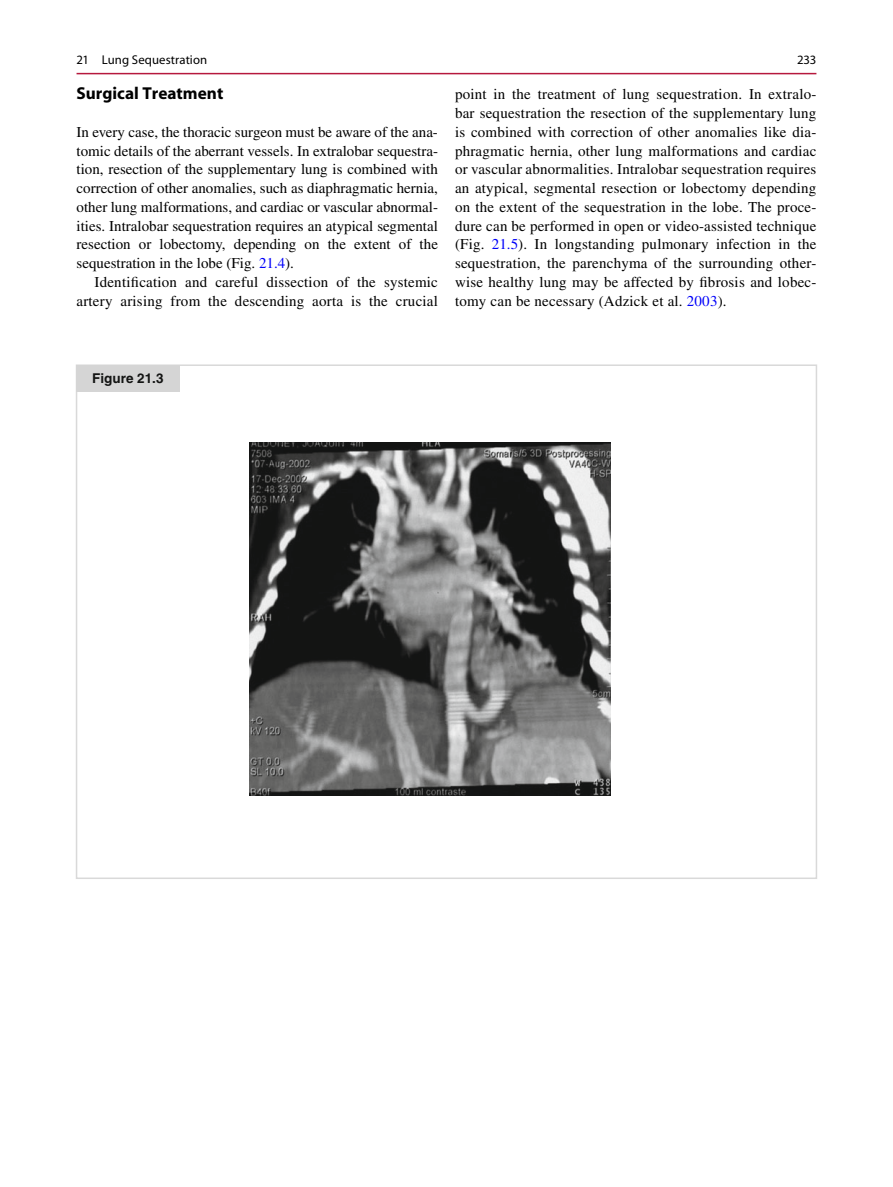
<style>
.page{position:relative;width:893px;height:1187px;background:#fff}
.page>*{position:absolute;margin:0;border:0;box-sizing:border-box;transform-origin:0 0}
.t1{font:700 17.25px "Myriad";color:#000}
.t2{font:15px/18.8px "Times";letter-spacing:.015em;color:#000;text-align:justify}
.t3{font:700 13.5px "Helvetica";color:#131413}
.t4{font:12.75px "Myriad";letter-spacing:.005em;color:#000}
.s1{color:#0000fa}
</style>
<div class="page">
<img style="left:249px;top:442px;width:362px;height:353px">
<div style="left:77px;top:365px;width:103px;height:27px;background:#d5d5d5"></div>
<hr style="left:77px;top:73px;width:739px;height:1px;background:#b6193d">
<p class="t4" style="left:77px;top:55px;width:132px">21 Lung Sequestration</p>
<p class="t1" style="left:77px;top:87px;width:148px">Surgical Treatment</p>
<p class="t2" style="left:77px;top:124px;width:363px">In every case, the thoracic surgeon must be aware of the ana&shy;tomic details of the aberrant vessels. In extralobar sequestra&shy;tion, resection of the supplementary lung is combined with correction of other anomalies, such as diaphragmatic hernia, other lung malformations, and cardiac or vascular abnormal&shy;ities. Intralobar sequestration requires an atypical segmental resection or lobectomy, depending on the extent of the sequestration in the lobe (Fig . <span class="s1">21.4</span> ).</p>
<p class="t2" style="left:77px;top:274px;width:363px;text-align:right">Identification and careful dissection of the systemic artery arising from the descending aorta is the crucial</p>
<p class="t4" style="left:797px;top:55px;width:21px">233</p>
<p class="t2" style="left:455px;top:86px;width:363px">point in the treatment of lung sequestration. In extralo&shy;bar sequestration the resection of the supplementary lung is combined with correction of other anomalies like dia&shy;phragmatic hernia, other lung malformations and cardiac or vascular abnormalities. Intralobar sequestration requires an atypical, segmental resection or lobectomy depending on the extent of the sequestration in the lobe. The proce&shy;dure can be performed in open or video-assisted technique (Fig. <span class="s1">21.5</span> ). In longstanding pulmonary infection in the sequestration, the parenchyma of the surrounding other&shy;wise healthy lung may be affected by fibrosis and lobec&shy;tomy can be necessary (Adzick et al. <span class="s1">2003</span> ).</p>
<p class="t3" style="left:92px;top:373px;width:73px">Figure 21.3</p>
</div>
